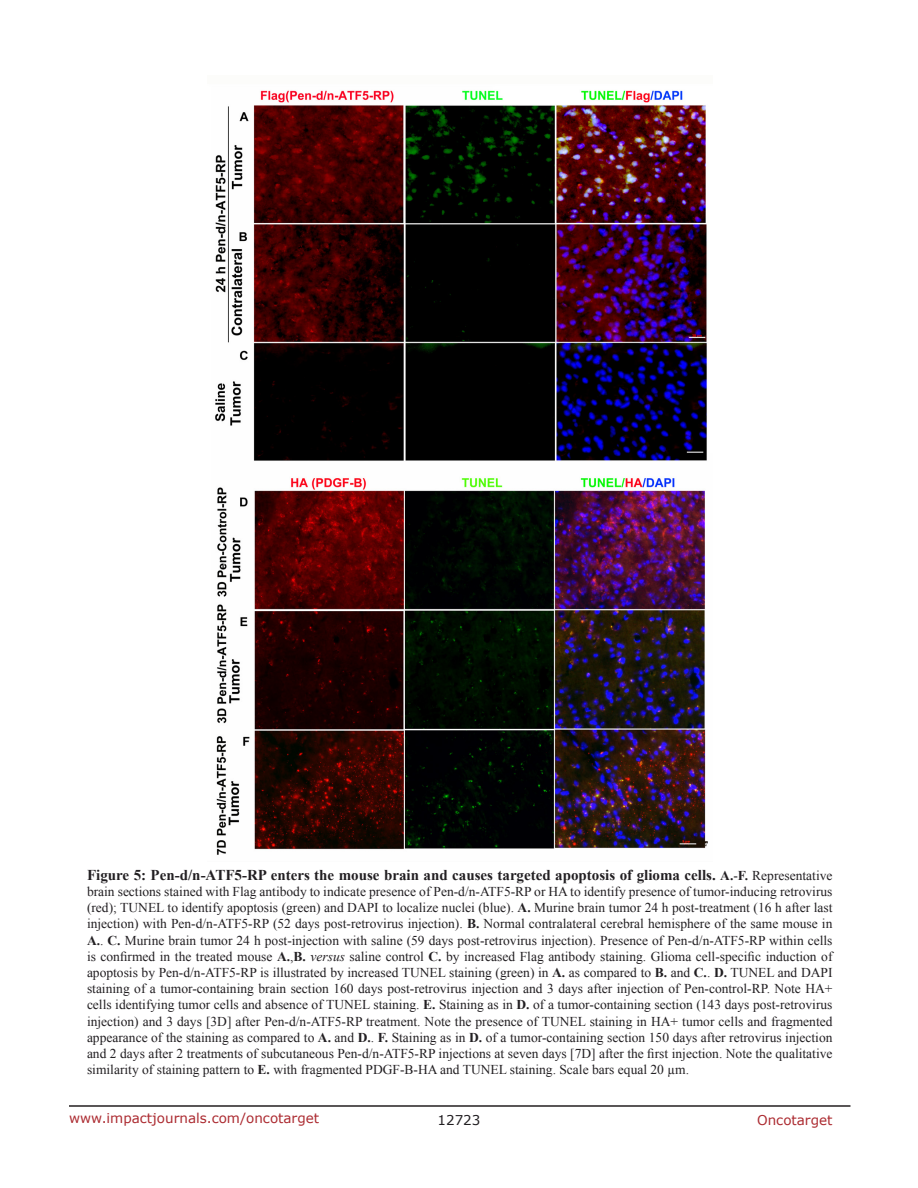
<style>
.page{position:relative;width:918px;height:1188px;background:#fff}
.page>*{position:absolute;margin:0;border:0;box-sizing:border-box;transform-origin:0 0}
.FigureText{font:700 15px "Times New Roman";color:#221f22}
.FigureText-2{font:13.5px/16.2px "Times New Roman";color:#221f22;text-align:justify}
.t1{font:13.5px "Verdana";color:#ac2b31}
.t2{font:13.5px "Verdana";color:#221f22}
.s1{font-size:13.5px}
.s2{font-weight:400;font-size:13.5px}
.s3{font-weight:700}
.s4{font-style:italic}
</style>
<div class="page">
<hr style="left:69px;top:1105px;width:781px;height:2px;background:#231f20">
<img style="left:215px;top:90px;width:493px;height:765px">
<p class="FigureText" style="left:87px;top:864px;width:747px">Figure 5: Pen-d/n-ATF5-RP enters the mouse brain and causes targeted apoptosis of glioma cells. <span class="s1">A.</span><span class="s2">-</span><span class="s1">F.</span> <span class="s2">Representative</span></p>
<p class="FigureText-2" style="left:87px;top:883px;width:747px">brain sections stained with Flag antibody to indicate presence of Pen-d/n-ATF5-RP or HA to identify presence of tumor-inducing retrovirus (red); TUNEL to identify apoptosis (green) and DAPI to localize nuclei (blue). <span class="s3">A.</span> Murine brain tumor 24 h post-treatment (16 h after last injection) with Pen-d/n-ATF5-RP (52 days post-retrovirus injection). <span class="s3">B.</span> Normal contralateral cerebral hemisphere of the same mouse in <span class="s3">A.</span>. <span class="s3">C.</span> Murine brain tumor 24 h post-injection with saline (59 days post-retrovirus injection). Presence of Pen-d/n-ATF5-RP within cells is confirmed in the treated mouse <span class="s3">A.</span>,<span class="s3">B.</span> <span class="s4">versus</span> saline control <span class="s3">C.</span> by increased Flag antibody staining. Glioma cell-specific induction of apoptosis by Pen-d/n-ATF5-RP is illustrated by increased TUNEL staining (green) in <span class="s3">A.</span> as compared to <span class="s3">B.</span> and <span class="s3">C.</span>. <span class="s3">D.</span> TUNEL and DAPI staining of a tumor-containing brain section 160 days post-retrovirus injection and 3 days after injection of Pen-control-RP. Note HA+ cells identifying tumor cells and absence of TUNEL staining. <span class="s3">E.</span> Staining as in <span class="s3">D.</span> of a tumor-containing section (143 days post-retrovirus injection) and 3 days [3D] after Pen-d/n-ATF5-RP treatment. Note the presence of TUNEL staining in HA+ tumor cells and fragmented appearance of the staining as compared to <span class="s3">A.</span> and <span class="s3">D.</span>. <span class="s3">F.</span> Staining as in <span class="s3">D.</span> of a tumor-containing section 150 days after retrovirus injection and 2 days after 2 treatments of subcutaneous Pen-d/n-ATF5-RP injections at seven days [7D] after the first injection. Note the qualitative similarity of staining pattern to <span class="s3">E.</span> with fragmented PDGF-B-HA and TUNEL staining. Scale bars equal 20 µm.</p>
<p class="t1" style="left:69px;top:1109px;width:252px">www.impactjournals.com/oncotarget</p>
<p class="t2" style="left:438px;top:1111px;width:44px">12723</p>
<p class="t1" style="left:757px;top:1111px;width:77px">Oncotarget</p>
</div>
